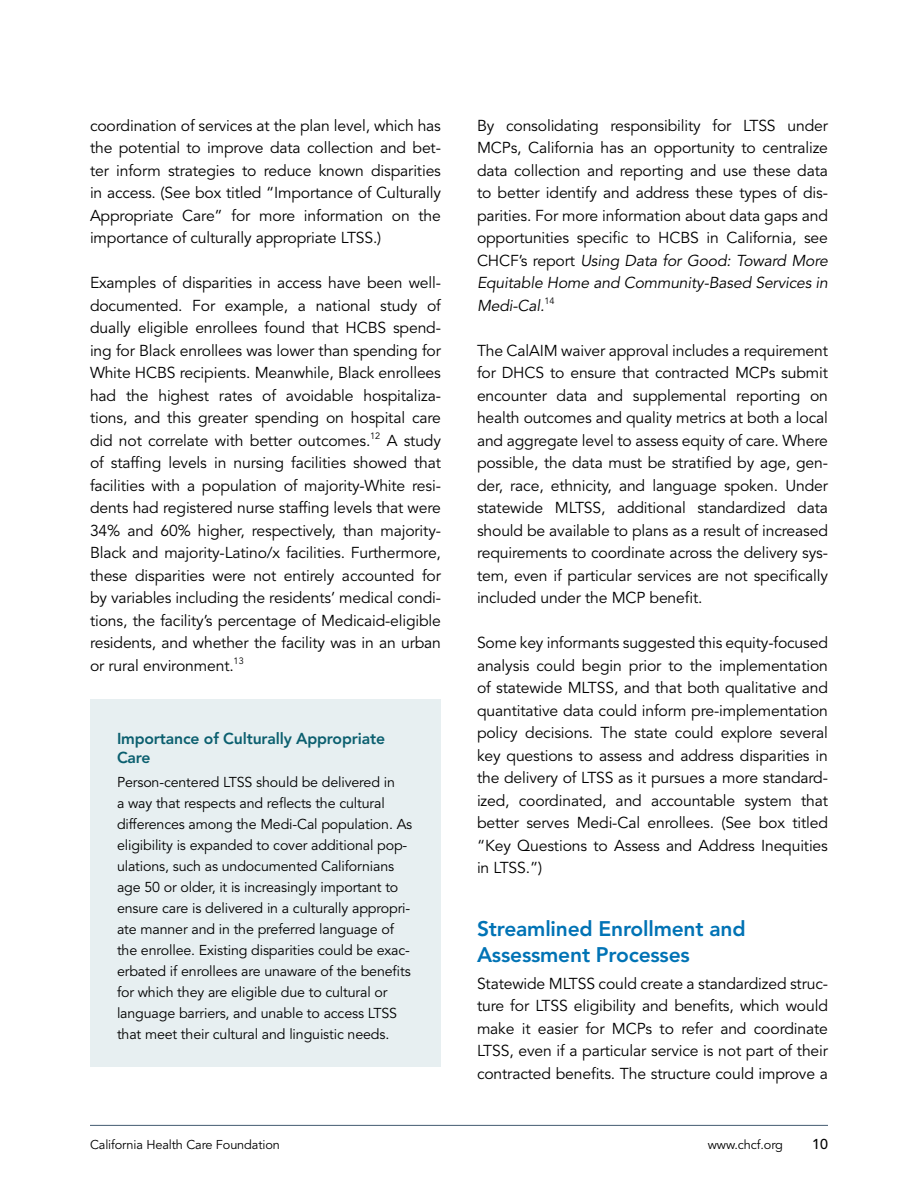
<style>
.page{position:relative;width:918px;height:1188px;background:#fff}
.page>*{position:absolute;margin:0;border:0;box-sizing:border-box;transform-origin:0 0}
.head-level_2{font:800 21px/25.5px "Avenir LT Std";letter-spacing:-.01em;color:#0073b5}
.body_text__BASE{font:15.75px/22.5px "Avenir LT Std";letter-spacing:-.01em;color:#000;text-align:justify}
.box-head{font:800 15.75px/19.5px "Avenir LT Std";letter-spacing:-.01em;color:#0b5f6f}
.box-text{font:14.25px/21px "Avenir LT Std";letter-spacing:-.01em;color:#000}
.t1{font:500 14.25px "Avenir LT Std";color:#000}
.t2{font:12.75px "Avenir LT Std";letter-spacing:-.01em;color:#000}
.s1{font-style:italic}
</style>
<div class="page">
<hr style="left:90px;top:1125px;width:738px;height:1px;background:#435a70">
<div style="left:90px;top:699px;width:351px;height:367px;background:#e7eff1"></div>
<p class="body_text__BASE" style="left:90px;top:114px;width:353px">coordination of services at the plan level, which has the potential to improve data collection and bet&shy;ter inform strategies to reduce known disparities in access. (See box titled “Importance of Culturally Appropriate Care” for more information on the importance of culturally appropriate LTSS.)</p>
<p class="body_text__BASE" style="left:90px;top:272px;width:353px">Examples of disparities in access have been well&shy;documented. For example, a national study of dually eligible enrollees found that HCBS spend&shy;ing for Black enrollees was lower than spending for White HCBS recipients. Meanwhile, Black enrollees had the highest rates of avoidable hospitaliza&shy;tions, and this greater spending on hospital care did not correlate with better outcomes.<sup>12</sup> A study of staffing levels in nursing facilities showed that facilities with a population of majority-White resi&shy;dents had registered nurse staffing levels that were 34% and 60% higher, respectively, than majority-Black and majority-Latino/x facilities. Furthermore, these disparities were not entirely accounted for by variables including the residents’ medical condi&shy;tions, the facility’s percentage of Medicaid-eligible residents, and whether the facility was in an urban or rural environment.<sup>13</sup></p>
<p class="box-head" style="left:117px;top:729px;width:270px">Importance of Culturally Appropriate<br>Care</p>
<p class="box-text" style="left:117px;top:772px;width:297px">Person-centered LTSS should be delivered in<br>a way that respects and reflects the cultural differences among the Medi-Cal population. As eligibility is expanded to cover additional pop&shy;ulations, such as undocumented Californians age 50 or older, it is increasingly important to ensure care is delivered in a culturally appropri&shy;ate manner and in the preferred language of the enrollee. Existing disparities could be exac&shy;erbated if enrollees are unaware of the benefits for which they are eligible due to cultural or language barriers, and unable to access LTSS that meet their cultural and linguistic needs.</p>
<p class="body_text__BASE" style="left:477px;top:114px;width:353px">By consolidating responsibility for LTSS under MCPs, California has an opportunity to centralize data collection and reporting and use these data to better identify and address these types of dis&shy;parities. For more information about data gaps and opportunities specific to HCBS in California, see CHCF’s report <span class="s1">Using Data for Good: Toward More Equitable Home and Community-Based Services in Medi-Cal.</span><sup>14</sup></p>
<p class="body_text__BASE" style="left:477px;top:339px;width:353px">The CalAIM waiver approval includes a requirement for DHCS to ensure that contracted MCPs submit encounter data and supplemental reporting on health outcomes and quality metrics at both a local and aggregate level to assess equity of care. Where possible, the data must be stratified by age, gen&shy;der, race, ethnicity, and language spoken. Under statewide MLTSS, additional standardized data should be available to plans as a result of increased requirements to coordinate across the delivery sys&shy;tem, even if particular services are not specifically included under the MCP benefit.</p>
<p class="body_text__BASE" style="left:477px;top:632px;width:353px">Some key informants suggested this equity-focused analysis could begin prior to the implementation of statewide MLTSS, and that both qualitative and quantitative data could inform pre-implementation policy decisions. The state could explore several key questions to assess and address disparities in the delivery of LTSS as it pursues a more standard&shy;ized, coordinated, and accountable system that better serves Medi-Cal enrollees. (See box titled “Key Questions to Assess and Address Inequities in LTSS.”)</p>
<p class="head-level_2" style="left:477px;top:916px;width:270px">Streamlined Enrollment and<br>Assessment Processes</p>
<p class="body_text__BASE" style="left:477px;top:972px;width:353px">Statewide MLTSS could create a standardized struc&shy;ture for LTSS eligibility and benefits, which would make it easier for MCPs to refer and coordinate LTSS, even if a particular service is not part of their contracted benefits. The structure could improve a</p>
<p class="t2" style="left:90px;top:1137px;width:191px">California Health Care Foundation</p>
<p class="t2" style="left:708px;top:1137px;width:77px">www.chcf.org</p>
<p class="t1" style="left:812px;top:1135px;width:17px">10</p>
</div>
